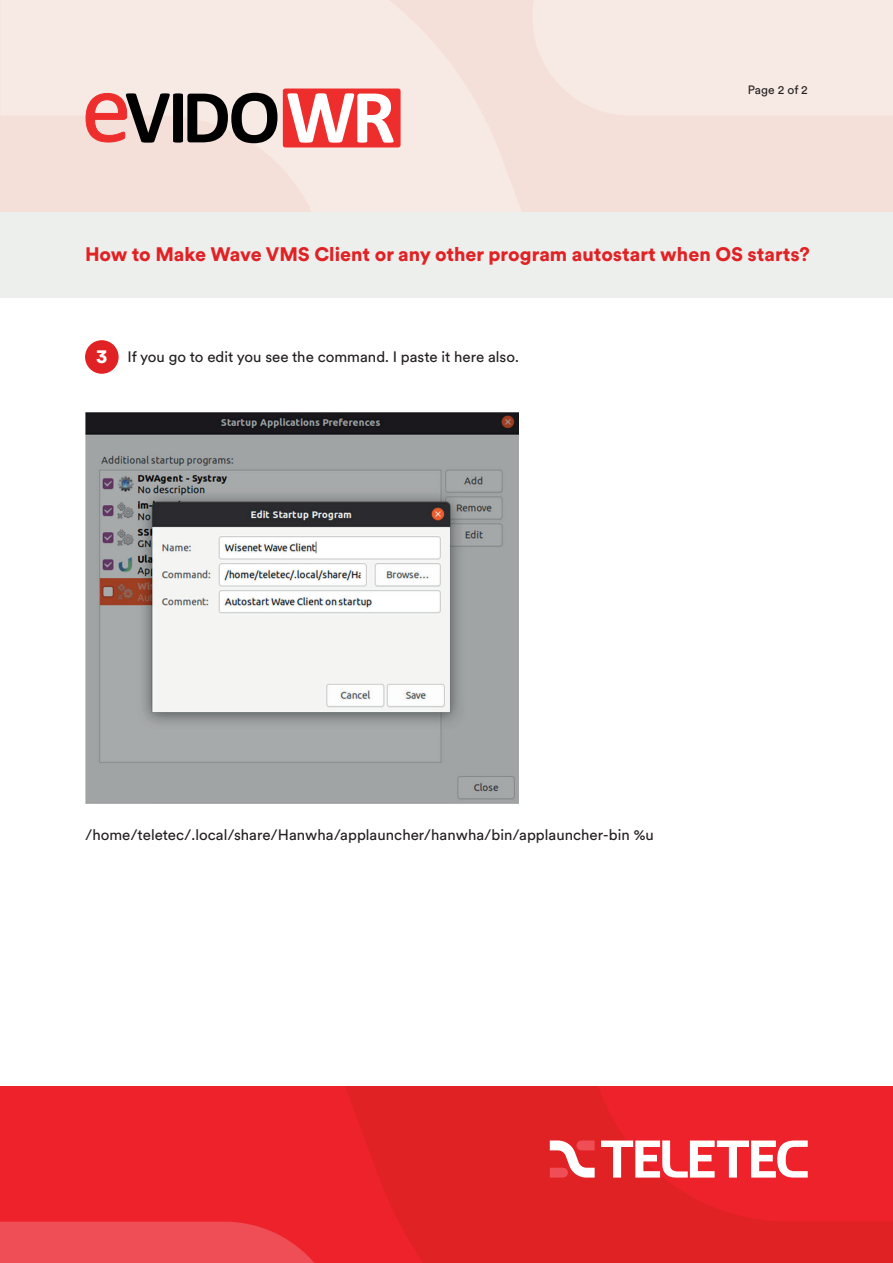
<style>
.page{position:relative;width:893px;height:1263px;background:#fff}
.page>*{position:absolute;margin:0;border:0;box-sizing:border-box;transform-origin:0 0}
.t1{font:900 19.35px "Circular XX";color:#e12225}
.t2{font:15px "Circular XX";color:#231f20}
.t3{font:12px "Circular XX";letter-spacing:-.005em;color:#231f20}
.s1{font-weight:900;font-size:19.5px;color:#fff}
</style>
<div class="page">
<svg style="left:0;top:0;width:893px;height:213px;background:#f5e4de"></svg>
<div style="left:532px;top:0;width:361px;height:116px;background:#f7e9e4"></div>
<div style="left:0;top:213px;width:893px;height:85px;background:#edefed"></div>
<svg style="left:0;top:1086px;width:893px;height:177px;background:#e82228"></svg>
<svg style="left:0;top:1221px;width:343px;height:42px;background:#ee464e"></svg>
<svg style="left:550px;top:1140px;width:45px;height:37px"></svg>
<svg style="left:601px;top:1140px;width:207px;height:37px"></svg>
<div style="left:283px;top:89px;width:118px;height:58px;background:#ee2d2d;border-radius:2px"></div>
<svg style="left:85px;top:93px;width:192px;height:50px;background:#947673"></svg>
<svg style="left:287px;top:93px;width:107px;height:50px"></svg>
<img style="left:85px;top:412px;width:434px;height:392px">
<div style="left:85px;top:340px;width:34px;height:34px;background:#e12225;border-radius:50%"></div>
<p class="t3" style="left:748px;top:82px;width:61px">Page 2 of 2</p>
<p class="t1" style="left:85px;top:240px;width:726px">How to Make Wave VMS Client or any other program autostart when OS starts?</p>
<p class="t2" style="left:96px;top:347px;width:424px"><span class="s1">3</span> If you go to edit you see the command. I paste it here also.</p>
<p class="t2" style="left:85px;top:824px;width:570px">/home/teletec/.local/share/Hanwha/applauncher/hanwha/bin/applauncher-bin %u</p>
</div>
